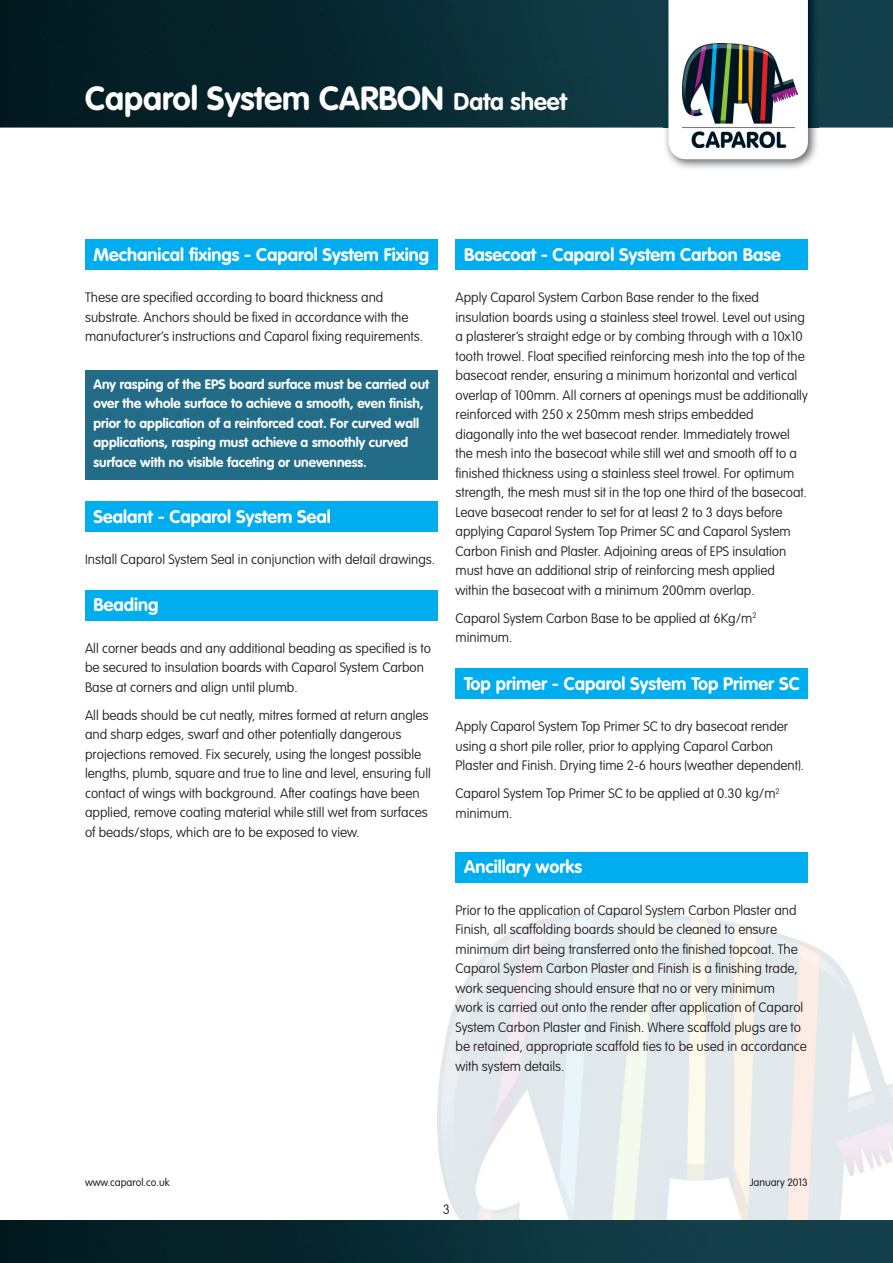
<style>
.page{position:relative;width:893px;height:1263px;background:#fff}
.page>*{position:absolute;margin:0;border:0;box-sizing:border-box;transform-origin:0 0}
.t1{font:700 33px "VAG Rounded LT";color:#fff}
.t2{font:700 18px "VAG Rounded";color:#fff}
.t3{font:100 13.5px/19.5px "VAG Rounded LT";color:#231f20}
.t4{font:700 13.5px/19.5px "VAG Rounded LT";color:#fff}
.t5{font:300 10.5px "VAG Rounded LT";color:#231f20}
.s1{font-size:24px}
</style>
<div class="page">
<img style="left:0;top:0;width:893px;height:128px">
<img style="left:663px;top:0;width:156px;height:168px">
<svg style="left:668px;top:0;width:140px;height:159px"></svg>
<img style="left:683px;top:44px;width:115px;height:103px">
<img style="left:437px;top:913px;width:456px;height:307px">
<img style="left:0;top:1220px;width:893px;height:43px">
<div style="left:85px;top:369px;width:352px;height:110px;background:#236c87"></div>
<div style="left:85px;top:240px;width:352px;height:30px;background:#00aeef"></div>
<div style="left:85px;top:501px;width:352px;height:30px;background:#00aeef"></div>
<div style="left:85px;top:590px;width:352px;height:30px;background:#00aeef"></div>
<div style="left:455px;top:240px;width:353px;height:30px;background:#00aeef"></div>
<div style="left:455px;top:668px;width:353px;height:30px;background:#00aeef"></div>
<div style="left:455px;top:852px;width:353px;height:30px;background:#00aeef"></div>
<h1 class="t1" style="left:85px;top:79px;width:483px">Caparol System CARBON <span class="s1">Data sheet</span></h1>
<h2 class="t2" style="left:94px;top:244px;width:337px">Mechanical fixings - Caparol System Fixing</h2>
<p class="t3" style="left:85px;top:288px;width:340px">These are specified according to board thickness and substrate. Anchors should be fixed in accordance with the manufacturer’s instructions and Caparol fixing requirements.</p>
<p class="t4" style="left:94px;top:375px;width:337px">Any rasping of the EPS board surface must be carried out over the whole surface to achieve a smooth, even finish, prior to application of a reinforced coat. For curved wall applications, rasping must achieve a smoothly curved surface with no visible faceting or unevenness.</p>
<h2 class="t2" style="left:94px;top:506px;width:239px">Sealant - Caparol System Seal</h2>
<p class="t3" style="left:85px;top:550px;width:352px">Install Caparol System Seal in conjunction with detail drawings.</p>
<h2 class="t2" style="left:94px;top:594px;width:66px">Beading</h2>
<p class="t3" style="left:85px;top:639px;width:347px">All corner beads and any additional beading as specified is to be secured to insulation boards with Caparol System Carbon<br>Base at corners and align until plumb.</p>
<p class="t3" style="left:85px;top:706px;width:347px">All beads should be cut neatly, mitres formed at return angles and sharp edges, swarf and other potentially dangerous projections removed. Fix securely, using the longest possible lengths, plumb, square and true to line and level, ensuring full contact of wings with background. After coatings have been applied, remove coating material while still wet from surfaces of beads/stops, which are to be exposed to view.</p>
<h2 class="t2" style="left:464px;top:244px;width:318px">Basecoat - Caparol System Carbon Base</h2>
<p class="t3" style="left:455px;top:288px;width:354px">Apply Caparol System Carbon Base render to the fixed insulation boards using a stainless steel trowel. Level out using a plasterer’s straight edge or by combing through with a 10x10 tooth trowel. Float specified reinforcing mesh into the top of the basecoat render, ensuring a minimum horizontal and vertical overlap of 100mm. All corners at openings must be additionally reinforced with 250 x 250mm mesh strips embedded diagonally into the wet basecoat render. Immediately trowel the mesh into the basecoat while still wet and smooth off to a finished thickness using a stainless steel trowel. For optimum strength, the mesh must sit in the top one third of the basecoat.<br>Leave basecoat render to set for at least 2 to 3 days before applying Caparol System Top Primer SC and Caparol System Carbon Finish and Plaster. Adjoining areas of EPS insulation must have an additional strip of reinforcing mesh applied within the basecoat with a minimum 200mm overlap.</p>
<p class="t3" style="left:455px;top:609px;width:303px">Caparol System Carbon Base to be applied at 6Kg/m<sup>2 </sup>minimum.</p>
<h2 class="t2" style="left:464px;top:673px;width:337px">Top primer - Caparol System Top Primer SC</h2>
<p class="t3" style="left:455px;top:717px;width:350px">Apply Caparol System Top Primer SC to dry basecoat render using a short pile roller, prior to applying Caparol Carbon<br>Plaster and Finish. Drying time 2-6 hours (weather dependent).</p>
<p class="t3" style="left:455px;top:784px;width:326px">Caparol System Top Primer SC to be applied at 0.30 kg/m<sup>2 </sup>minimum.</p>
<h2 class="t2" style="left:464px;top:856px;width:120px">Ancillary works</h2>
<p class="t3" style="left:455px;top:901px;width:353px">Prior to the application of Caparol System Carbon Plaster and Finish, all scaffolding boards should be cleaned to ensure minimum dirt being transferred onto the finished topcoat. The Caparol System Carbon Plaster and Finish is a finishing trade, work sequencing should ensure that no or very minimum<br>work is carried out onto the render after application of Caparol System Carbon Plaster and Finish. Where scaffold plugs are to be retained, appropriate scaffold ties to be used in accordance with system details.</p>
<p class="t5" style="left:85px;top:1176px;width:86px">www.caparol.co.uk</p>
<p class="t5" style="left:750px;top:1176px;width:60px">January 2013</p>
<p class="t3" style="left:443px;top:1200px;width:9px">3</p>
</div>
